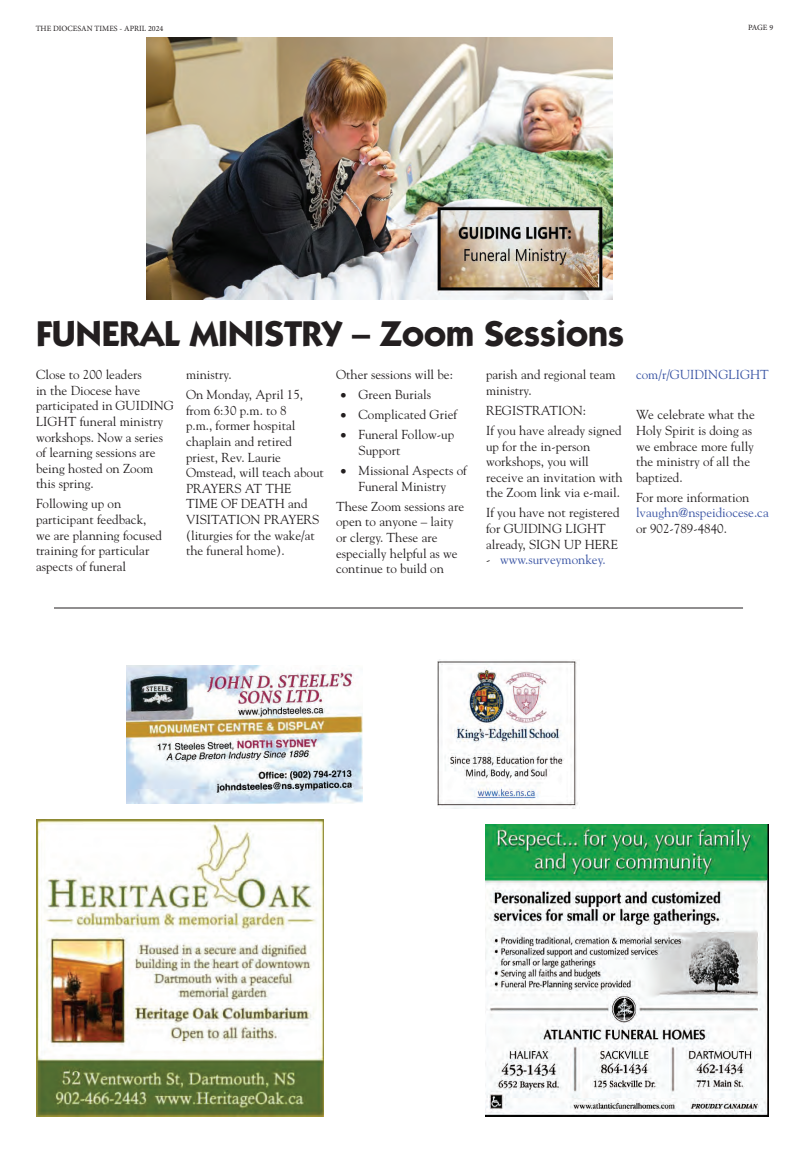
<style>
.page{position:relative;width:810px;height:1152px;background:#fff}
.page>*{position:absolute;margin:0;border:0;box-sizing:border-box;transform-origin:0 0}
.t1{font:700 36px "ITC Kabel Std";color:#231f20}
.t2{font:13px/15.6px "Goudy Std";color:#231f20}
.t3{font:13px "Goudy Std";color:#3853a3}
.t4{font:8px "Minion Pro";color:#231f20}
.s1{color:#231f20}
</style>
<div class="page">
<img style="left:437px;top:659px;width:141px;height:150px">
<img style="left:36px;top:820px;width:288px;height:296px">
<img style="left:486px;top:825px;width:282px;height:291px">
<img style="left:127px;top:666px;width:236px;height:138px">
<img style="left:146px;top:37px;width:467px;height:263px">
<hr style="left:54px;top:608px;width:689px;height:1px;background:#231f20">
<p class="t4" style="left:36px;top:25px;width:129px">THE DIOCESAN TIMES - APRIL 2024</p>
<p class="t4" style="left:748px;top:25px;width:27px">PAGE 9</p>
<h1 class="t1" style="left:36px;top:320px;width:590px">FUNERAL MINISTRY – Zoom Sessions</h1>
<p class="t2" style="left:36px;top:367px;width:139px">Close to 200 leaders<br>in the Diocese have participated in GUIDING<br>LIGHT funeral ministry workshops. Now a series of learning sessions are being hosted on Zoom this spring.</p>
<p class="t2" style="left:36px;top:497px;width:128px">Following up on participant feedback, we are planning focused training for particular aspects of funeral</p>
<p class="t2" style="left:486px;top:367px;width:131px">parish and regional team ministry.</p>
<p class="t2" style="left:486px;top:401px;width:137px;line-height:20.1px">REGISTRATION:<br>If you have already signed</p>
<p class="t2" style="left:486px;top:439px;width:138px">up for the in-person workshops, you will receive an invitation with the Zoom link via e-mail.</p>
<p class="t2" style="left:486px;top:506px;width:135px">If you have not registered for GUIDING LIGHT already, SIGN UP HERE</p>
<p class="t3" style="left:486px;top:553px;width:121px"><span class="s1">-</span> www.surveymonkey.</p>
<p class="t2" style="left:336px;top:367px;width:118px">Other sessions will be:</p>
<p class="t2" style="left:341px;top:388px;width:92px">• Green Burials</p>
<p class="t2" style="left:341px;top:408px;width:119px">• Complicated Grief</p>
<p class="t2" style="left:359px;top:428px;width:96px;text-indent:-18px">• Funeral Follow-up<br>Support</p>
<p class="t2" style="left:341px;top:463px;width:129px;text-align:center">• Missional Aspects of<br>Funeral Ministry</p>
<p class="t2" style="left:336px;top:499px;width:130px">These Zoom sessions are open to anyone – laity or clergy. These are especially helpful as we continue to build on</p>
<p class="t2" style="left:186px;top:365px;width:119px;line-height:20.1px">ministry.<br>On Monday, April 15,</p>
<p class="t2" style="left:186px;top:403px;width:139px">from 6:30 p.m. to 8<br>p.m., former hospital chaplain and retired priest, Rev. Laurie<br>Omstead, will teach about<br>PRAYERS AT THE<br>TIME OF DEATH and<br>VISITATION PRAYERS (liturgies for the wake/at the funeral home).</p>
<p class="t3" style="left:636px;top:368px;width:134px">com/r/GUIDINGLIGHT</p>
<p class="t2" style="left:636px;top:408px;width:120px">We celebrate what the<br>Holy Spirit is doing as we embrace more fully the ministry of all the baptized.</p>
<p class="t2" style="left:636px;top:490px;width:115px">For more information</p>
<p class="t3" style="left:636px;top:507px;width:134px">lvaughn@nspeidiocese.ca</p>
<p class="t2" style="left:636px;top:521px;width:92px">or 902-789-4840.</p>
</div>
